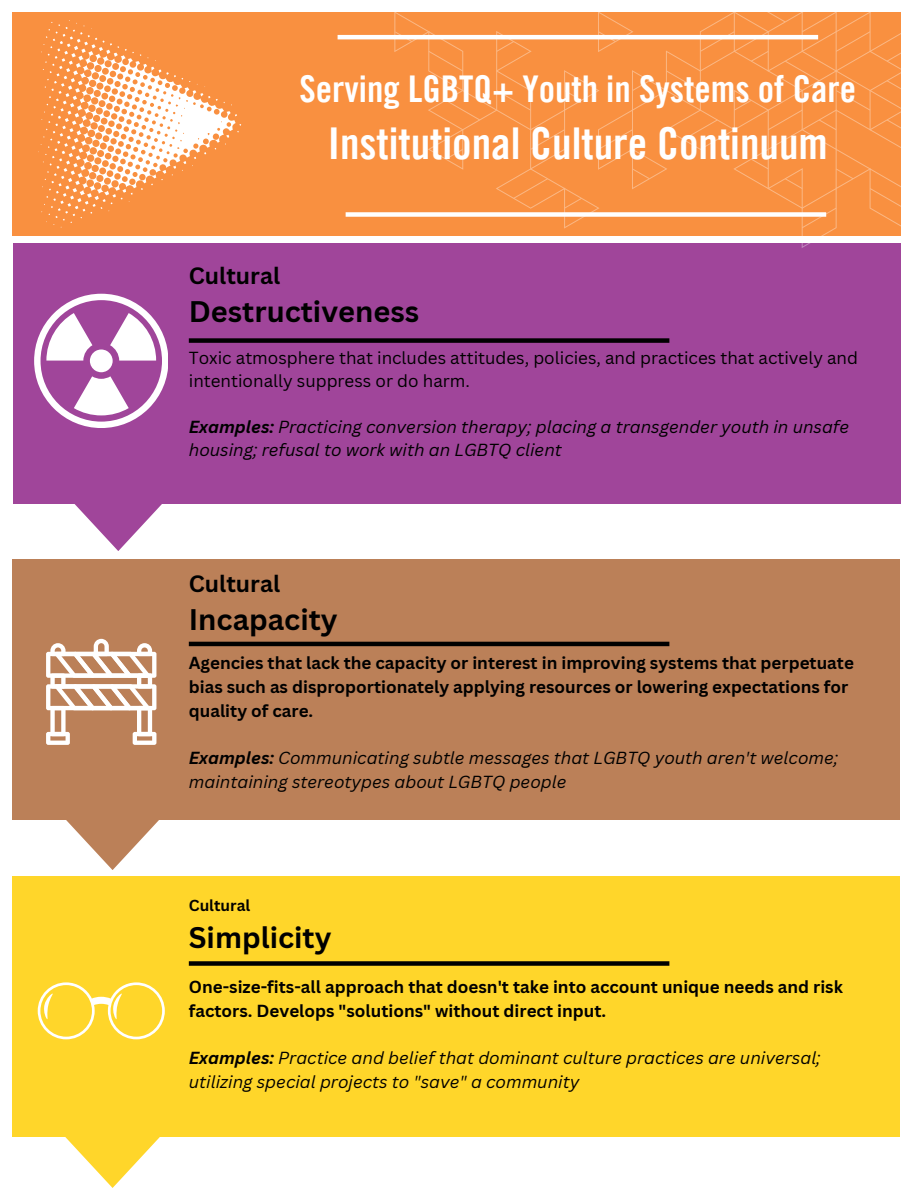
<style>
.page{position:relative;width:918px;height:1188px;background:#fff}
.page>*{position:absolute;margin:0;border:0;box-sizing:border-box;transform-origin:0 0}
.t1{font:43.95px "Trade Gothic LT Pro Bd Cn 20";color:#fff}
.t2{font:36.9px "Trade Gothic LT Pro Bd Cn 20";color:#fff}
.t3{font:700 28.95px "Canva Sans";color:#000}
.t4{font:700 22.95px "Canva Sans";color:#000}
.t5{font:italic 16.95px/23.7px "Canva Sans";color:#000}
.t6{font:700 16.95px/23.7px "Canva Sans";color:#000}
.t7{font:16.95px/23px "Canva Sans";color:#000}
.t8{font:700 15.45px "Canva Sans";color:#000}
.s1{font-weight:700}
</style>
<div class="page">
<div style="left:14px;top:243px;width:887px;height:260px;background:#a0459a"></div>
<svg style="left:29px;top:503px;width:178px;height:48px"></svg>
<svg style="left:34px;top:294px;width:134px;height:134px"></svg>
<div style="left:12px;top:559px;width:887px;height:260px;background:#bb8058"></div>
<svg style="left:24px;top:819px;width:178px;height:51px"></svg>
<svg style="left:46px;top:639px;width:110px;height:106px"></svg>
<div style="left:12px;top:12px;width:889px;height:223px;background:#f99040"></div>
<div style="left:12px;top:877px;width:887px;height:260px;background:#ffd62a"></div>
<svg style="left:65px;top:1137px;width:95px;height:51px"></svg>
<svg style="left:38px;top:982px;width:127px;height:57px"></svg>
<svg style="left:38px;top:20px;width:203px;height:208px"></svg>
<svg style="left:394px;top:12px;width:507px;height:236px"></svg>
<div style="left:346px;top:212px;width:480px;height:5px;background:#fff"></div>
<hr style="left:338px;top:35px;width:480px;height:4px;background:#fff">
<hr style="left:189px;top:642px;width:480px;height:4px;background:#000">
<div style="left:189px;top:961px;width:480px;height:5px;background:#000"></div>
<div style="left:189px;top:338px;width:480px;height:5px;background:#000"></div>
<p class="t2" style="left:300px;top:76px;width:558px">Serving LGBTQ+ Youth in Systems of Care</p>
<p class="t1" style="left:328px;top:128px;width:502px">Institutional Culture Continuum</p>
<p class="t4" style="left:189px;top:259px;width:93px">Cultural</p>
<p class="t3" style="left:189px;top:291px;width:232px">Destructiveness</p>
<p class="t7" style="left:189px;top:346px;width:671px">Toxic atmosphere that includes attitudes, policies, and practices that actively and intentionally suppress or do harm.</p>
<p class="t5" style="left:189px;top:415px;width:662px;line-height:23px"><span class="s1">Examples:</span> Practicing conversion therapy; placing a transgender youth in unsafe housing; refusal to work with an LGBTQ client</p>
<h2 class="t4" style="left:189px;top:567px;width:93px">Cultural</h2>
<h2 class="t3" style="left:189px;top:599px;width:150px">Incapacity</h2>
<p class="t6" style="left:189px;top:651px;width:667px">Agencies that lack the capacity or interest in improving systems that perpetuate bias such as disproportionately applying resources or lowering expectations for quality of care.</p>
<p class="t5" style="left:189px;top:746px;width:651px"><span class="s1">Examples:</span> Communicating subtle messages that LGBTQ youth aren't welcome; maintaining stereotypes about LGBTQ people</p>
<h1 class="t8" style="left:189px;top:895px;width:63px">Cultural</h1>
<h1 class="t3" style="left:189px;top:918px;width:144px">Simplicity</h1>
<p class="t6" style="left:189px;top:975px;width:656px">One-size-fits-all approach that doesn't take into account unique needs and risk factors. Develops "solutions" without direct input.</p>
<p class="t5" style="left:189px;top:1046px;width:633px"><span class="s1">Examples:</span> Practice and belief that dominant culture practices are universal; utilizing special projects to "save" a community</p>
</div>
